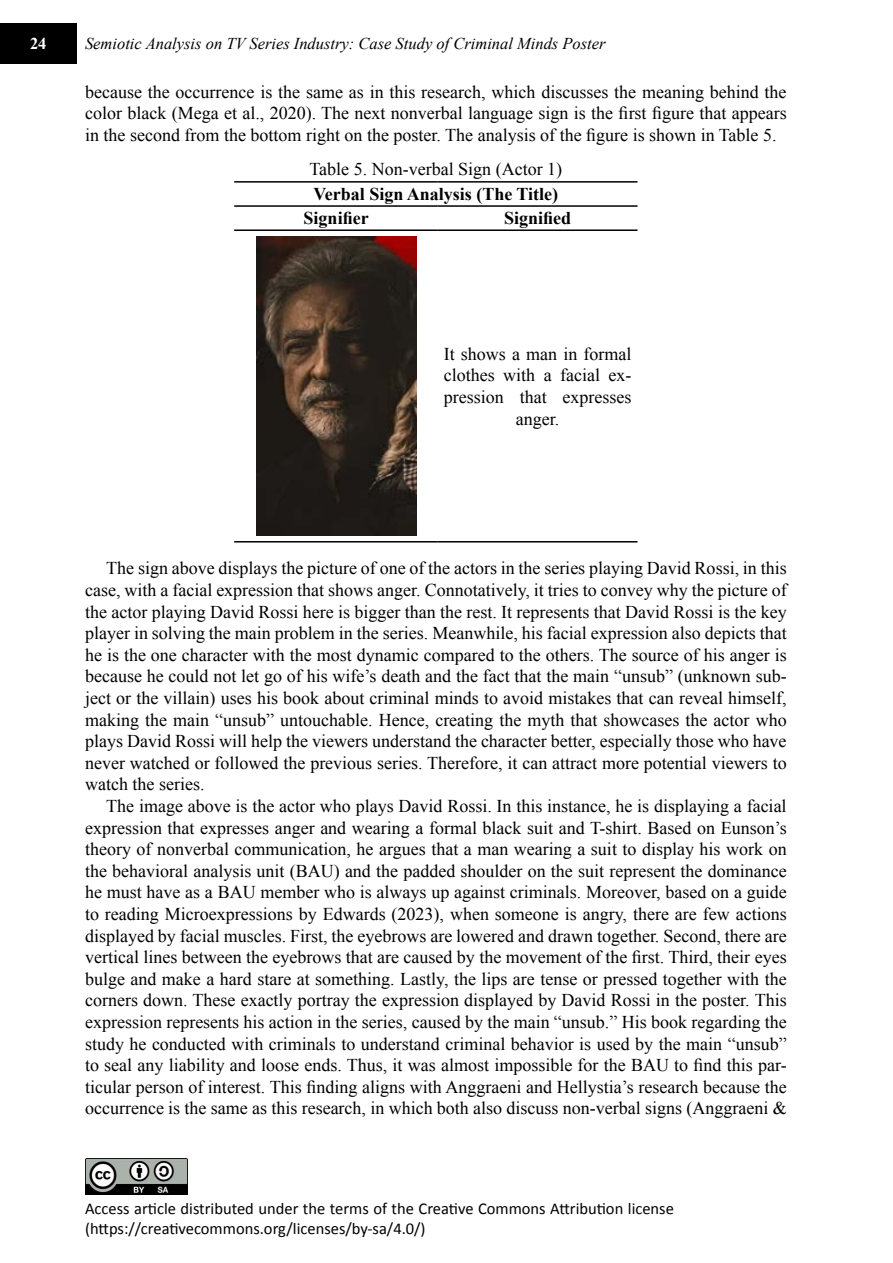
<style>
.page{position:relative;width:893px;height:1263px;background:#fff}
.page>*{position:absolute;margin:0;border:0;box-sizing:border-box;transform-origin:0 0}
.t1{font:18px/21.6px "Times New Roman";color:#000;text-align:justify}
.t2{font:700 18px/24.2px "Times New Roman";color:#000}
.t3{font:16.5px/19.8px "Calibri";color:#000}
.t4{font:italic 16.5px "Times New Roman";color:#000}
.t5{font:700 16.5px "Times New Roman";color:#fff}
</style>
<div class="page">
<img style="left:85px;top:1158px;width:102px;height:37px">
<div style="left:0;top:23px;width:77px;height:41px;background:#000"></div>
<hr style="left:234px;top:181px;width:204px;height:2px;background:#000">
<hr style="left:438px;top:181px;width:199px;height:2px;background:#000">
<hr style="left:234px;top:205px;width:204px;height:2px;background:#000">
<hr style="left:438px;top:205px;width:199px;height:2px;background:#000">
<hr style="left:234px;top:541px;width:204px;height:1px;background:#000">
<hr style="left:438px;top:541px;width:199px;height:1px;background:#000">
<hr style="left:234px;top:229px;width:204px;height:2px;background:#000">
<hr style="left:438px;top:229px;width:199px;height:2px;background:#000">
<img style="left:256px;top:237px;width:161px;height:299px">
<p class="t5" style="left:30px;top:32px;width:18px">24</p>
<p class="t4" style="left:85px;top:32px;width:522px">Semiotic Analysis on TV Series Industry: Case Study of Criminal Minds Poster</p>
<p class="t1" style="left:85px;top:80px;width:703px">because the occurrence is the same as in this research, which discusses the meaning behind the color black (Mega et al., 2020). The next nonverbal language sign is the first figure that appears in the second from the bottom right on the poster. The analysis of the figure is shown in Table 5.</p>
<p class="t1" style="left:309px;top:158px;width:254px">Table 5. Non-verbal Sign (Actor 1)</p>
<p class="t2" style="left:304px;top:181px;width:256px;text-indent:10px">Verbal Sign Analysis (The Title)<br>Signifier</p>
<p class="t2" style="left:504px;top:206px;width:69px">Signified</p>
<p class="t1" style="left:444px;top:343px;width:189px;text-align:center">It shows a man in formal clothes with a facial ex&shy;pression that expresses anger.</p>
<p class="t1" style="left:85px;top:557px;width:703px;text-indent:21px">The sign above displays the picture of one of the actors in the series playing David Rossi, in this case, with a facial expression that shows anger. Connotatively, it tries to convey why the picture of the actor playing David Rossi here is bigger than the rest. It represents that David Rossi is the key player in solving the main problem in the series. Meanwhile, his facial expression also depicts that he is the one character with the most dynamic compared to the others. The source of his anger is because he could not let go of his wife’s death and the fact that the main “unsub” (unknown sub&shy;ject or the villain) uses his book about criminal minds to avoid mistakes that can reveal himself, making the main “unsub” untouchable. Hence, creating the myth that showcases the actor who plays David Rossi will help the viewers understand the character better, especially those who have never watched or followed the previous series. Therefore, it can attract more potential viewers to watch the series.</p>
<p class="t1" style="left:85px;top:795px;width:703px;text-indent:21px">The image above is the actor who plays David Rossi. In this instance, he is displaying a facial expression that expresses anger and wearing a formal black suit and T-shirt. Based on Eunson’s theory of nonverbal communication, he argues that a man wearing a suit to display his work on the behavioral analysis unit (BAU) and the padded shoulder on the suit represent the dominance he must have as a BAU member who is always up against criminals. Moreover, based on a guide to reading Microexpressions by Edwards (2023), when someone is angry, there are few actions displayed by facial muscles. First, the eyebrows are lowered and drawn together. Second, there are vertical lines between the eyebrows that are caused by the movement of the first. Third, their eyes bulge and make a hard stare at something. Lastly, the lips are tense or pressed together with the corners down. These exactly portray the expression displayed by David Rossi in the poster. This expression represents his action in the series, caused by the main “unsub.” His book regarding the study he conducted with criminals to understand criminal behavior is used by the main “unsub” to seal any liability and loose ends. Thus, it was almost impossible for the BAU to find this par&shy;ticular person of interest. This finding aligns with Anggraeni and Hellystia’s research because the occurrence is the same as this research, in which both also discuss non-verbal signs (Anggraeni &amp;</p>
<p class="t3" style="left:85px;top:1198px;width:590px">Access article distributed under the terms of the Creative Commons Attribution license (https://creativecommons.org/licenses/by-sa/4.0/)</p>
</div>
